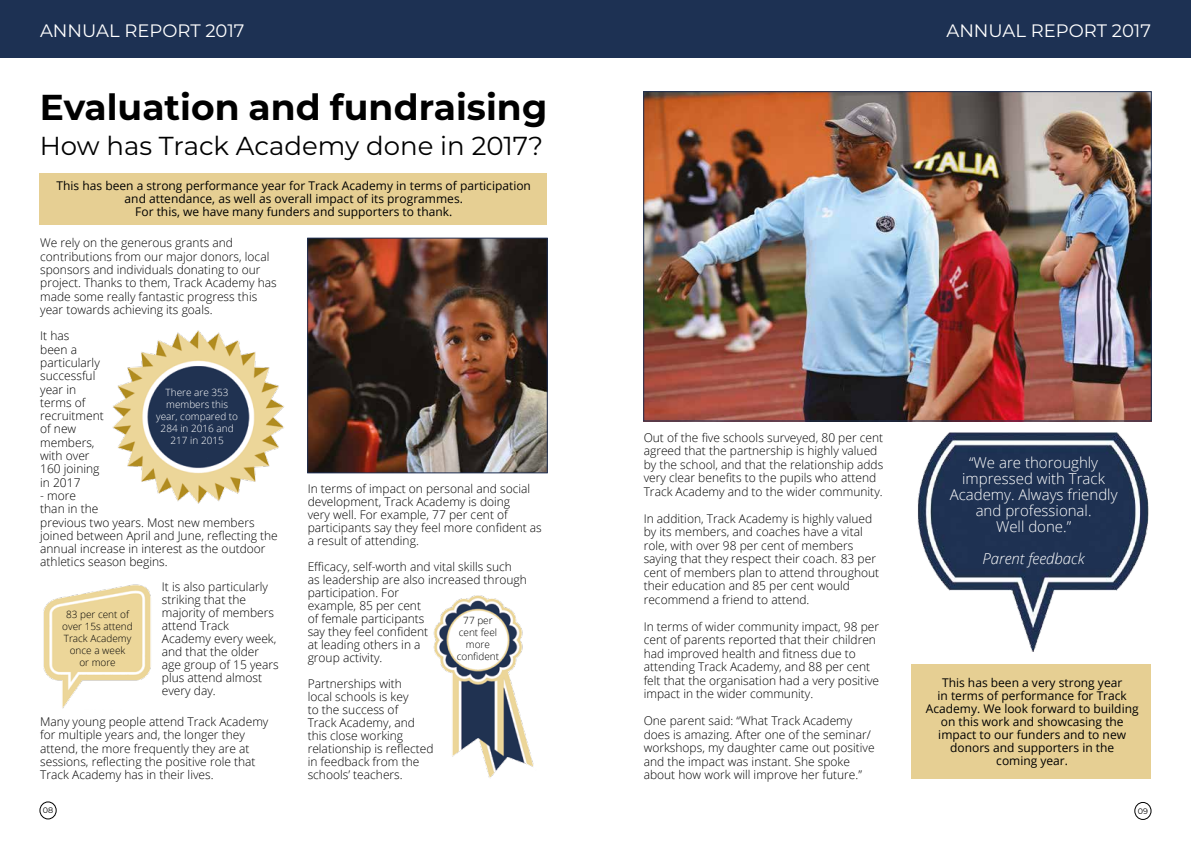
<style>
.page{position:relative;width:1191px;height:842px;background:#fff}
.page>*{position:absolute;margin:0;border:0;box-sizing:border-box;transform-origin:0 0}
.t1{font:700 36px "Montserrat";color:#000}
.t2{font:26px "Montserrat";color:#000}
.t3{font:18px "Montserrat";color:#fff}
.t4{font:300 15px/16px "Open Sans";color:#fff;text-align:center}
.t5{font:italic 300 15px "Open Sans";color:#fff}
.t6{font:300 12px/13px "Open Sans";color:#000}
.t7{font:12px/13px "Open Sans";color:#000;text-align:center}
.t8{font:300 10px/12px "Open Sans";color:#000;text-align:center}
.t9{font:300 10px/12px "Open Sans";color:#fff;text-align:center}
.t10{font:8px "Montserrat";color:#000}
</style>
<div class="page">
<img style="left:309px;top:240px;width:236px;height:231px">
<div style="left:307px;top:238px;width:240px;height:235px;border:1px solid #1e2f53"></div>
<div style="left:0;top:0;width:1191px;height:57px;background:#1d3153"></div>
<div style="left:40px;top:802px;width:16px;height:17px;border:1px solid #000;border-radius:50%"></div>
<div style="left:1134px;top:802px;width:17px;height:18px;border:1px solid #000;border-radius:50%"></div>
<div style="left:40px;top:173px;width:507px;height:52px;background:#e6cf93"></div>
<img style="left:112px;top:330px;width:172px;height:173px">
<img style="left:43px;top:584px;width:108px;height:125px">
<img style="left:645px;top:94px;width:504px;height:325px">
<img style="left:434px;top:595px;width:100px;height:183px">
<img style="left:917px;top:432px;width:232px;height:219px">
<div style="left:911px;top:665px;width:240px;height:114px;background:#e6cf93"></div>
<h3 class="t3" style="left:40px;top:19px;width:206px">ANNUAL REPORT 2017</h3>
<h1 class="t1" style="left:40px;top:81px;width:509px">Evaluation and fundraising</h1>
<h2 class="t2" style="left:40px;top:128px;width:505px">How has Track Academy done in 2017?</h2>
<p class="t7" style="left:57px;top:179px;width:476px">This has been a strong performance year for Track Academy in terms of participation and attendance, as well as overall impact of its programmes.<br>For this, we have many funders and supporters to thank.</p>
<p class="t6" style="left:40px;top:236px;width:238px;line-height:13.3px">We rely on the generous grants and contributions from our major donors, local sponsors and individuals donating to our project. Thanks to them, Track Academy has made some really fantastic progress this year towards achieving its goals.</p>
<p class="t6" style="left:40px;top:329px;width:65px;line-height:13.3px">It has<br>been a particularly successful year in terms of recruitment of new members, with over<br>160 joining in 2017</p>
<p class="t6" style="left:40px;top:489px;width:239px;line-height:13.3px">- more<br>than in the<br>previous two years. Most new members joined between April and June, reflecting the annual increase in interest as the outdoor athletics season begins.</p>
<p class="t9" style="left:156px;top:386px;width:83px">There are 353 members this year, compared to<br>284 in 2016 and<br>217 in 2015</p>
<p class="t8" style="left:62px;top:608px;width:72px">83 per cent of over 15s attend<br>Track Academy once a week<br>or more</p>
<p class="t6" style="left:162px;top:580px;width:118px">It is also particularly striking that the majority of members attend Track<br>Academy every week, and that the older age group of 15 years plus attend almost every day.</p>
<p class="t6" style="left:40px;top:715px;width:230px;line-height:13.3px">Many young people attend Track Academy for multiple years and, the longer they attend, the more frequently they are at sessions, reflecting the positive role that Track Academy has in their lives.</p>
<p class="t10" style="left:43px;top:805px;width:12px">08</p>
<p class="t6" style="left:308px;top:481px;width:236px">In terms of impact on personal and social development, Track Academy is doing<br>very well. For example, 77 per cent of participants say they feel more confident as a result of attending.</p>
<p class="t6" style="left:308px;top:559px;width:221px">Efficacy, self-worth and vital skills such as leadership are also increased through participation. For<br>example, 85 per cent<br>of female participants<br>say they feel confident<br>at leading others in a<br>group activity.</p>
<p class="t6" style="left:308px;top:676px;width:127px">Partnerships with<br>local schools is key<br>to the success of<br>Track Academy, and this close working relationship is reflected in feedback from the schools’ teachers.</p>
<p class="t8" style="left:457px;top:614px;width:44px">77 per cent feel more confident</p>
<h3 class="t3" style="left:946px;top:19px;width:206px">ANNUAL REPORT 2017</h3>
<p class="t6" style="left:643px;top:430px;width:241px;line-height:13.5px">Out of the five schools surveyed, 80 per cent agreed that the partnership is highly valued by the school, and that the relationship adds very clear benefits to the pupils who attend Track Academy and to the wider community.</p>
<p class="t6" style="left:643px;top:511px;width:237px;line-height:13.5px">In addition, Track Academy is highly valued by its members, and coaches have a vital role, with over 98 per cent of members saying that they respect their coach. 83 per cent of members plan to attend throughout their education and 85 per cent would recommend a friend to attend.</p>
<p class="t6" style="left:643px;top:619px;width:237px;line-height:13.5px">In terms of wider community impact, 98 per cent of parents reported that their children had improved health and fitness due to attending Track Academy, and 88 per cent felt that the organisation had a very positive impact in the wider community.</p>
<p class="t6" style="left:643px;top:714px;width:232px;line-height:13.5px">One parent said: “What Track Academy does is amazing. After one of the seminar/ workshops, my daughter came out positive and the impact was instant. She spoke about how work will improve her future.”</p>
<p class="t4" style="left:949px;top:454px;width:169px">“We are thoroughly impressed with Track<br>Academy. Always friendly and professional.<br>Well done.”</p>
<p class="t5" style="left:982px;top:548px;width:104px">Parent feedback</p>
<p class="t7" style="left:925px;top:676px;width:214px">This has been a very strong year<br>in terms of performance for Track<br>Academy. We look forward to building on this work and showcasing the impact to our funders and to new donors and supporters in the<br>coming year.</p>
<p class="t10" style="left:1137px;top:805px;width:12px">09</p>
</div>
